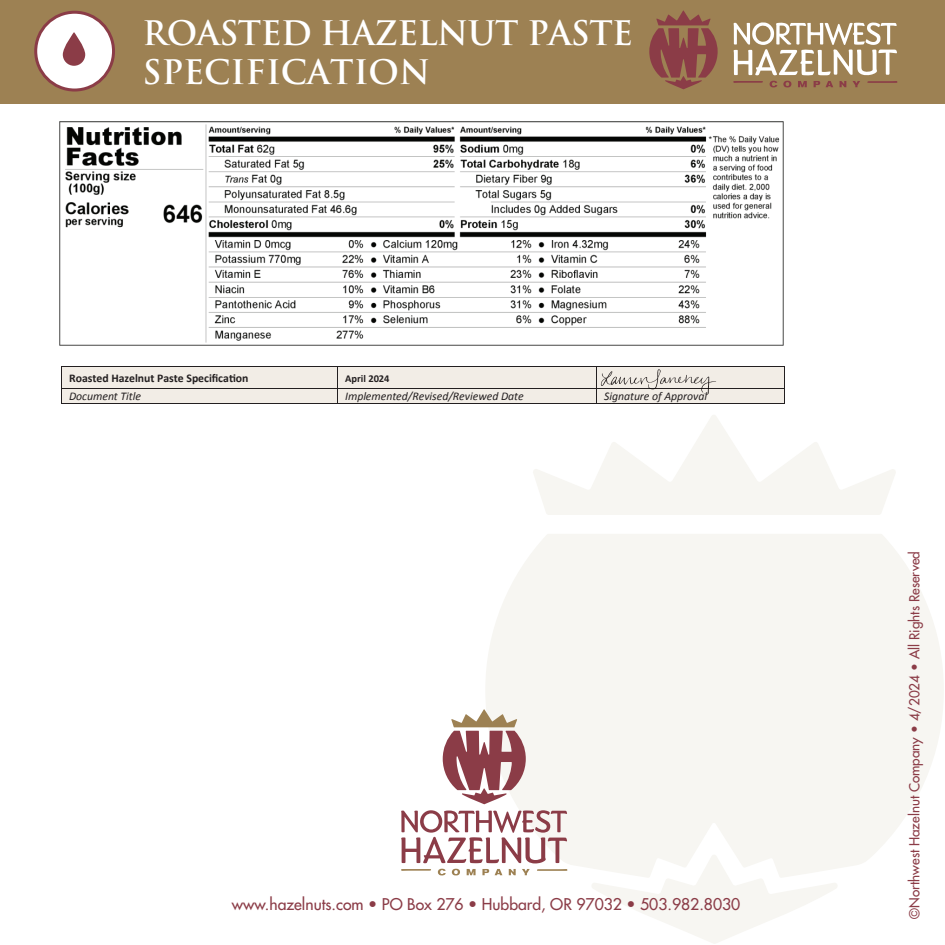
<style>
.page{position:relative;width:945px;height:945px;background:#fff}
.page>*{position:absolute;margin:0;border:0;box-sizing:border-box;transform-origin:0 0}
.t1{font:700 33px/39.6px "Trajan";letter-spacing:-.015em;color:#fff}
.t2{font:15.75px "Futura";color:#8b3c47}
.t3{font:13.5px "Futura";color:#8b3c47}
.t4{font:italic 11.7px "Calibri";letter-spacing:-.005em;color:#231f20}
.t5{font:700 11.7px "Calibri";color:#231f20}
.t6{font:700 10.5px "Calibri";color:#231f20}
</style>
<div class="page">
<svg style="left:486px;top:415px;width:458px;height:529px;fill:#f7f6f2"></svg>
<svg style="left:443px;top:709px;width:83px;height:95px"></svg>
<svg style="left:438px;top:869px;width:8px;height:6px"></svg>
<svg style="left:452px;top:869px;width:8px;height:6px"></svg>
<svg style="left:467px;top:869px;width:9px;height:6px"></svg>
<svg style="left:482px;top:869px;width:7px;height:6px"></svg>
<svg style="left:495px;top:869px;width:7px;height:6px"></svg>
<svg style="left:509px;top:869px;width:7px;height:6px"></svg>
<svg style="left:522px;top:869px;width:8px;height:6px"></svg>
<svg style="left:401px;top:869px;width:30px;height:2px"></svg>
<svg style="left:537px;top:869px;width:30px;height:2px"></svg>
<svg style="left:401px;top:810px;width:166px;height:53px"></svg>
<div style="left:0;top:0;width:945px;height:104px;background:#9d8153"></div>
<svg style="left:649px;top:10px;width:69px;height:79px"></svg>
<svg style="left:770px;top:81px;width:7px;height:6px"></svg>
<svg style="left:783px;top:81px;width:8px;height:6px"></svg>
<svg style="left:798px;top:81px;width:9px;height:6px"></svg>
<svg style="left:814px;top:81px;width:6px;height:6px"></svg>
<svg style="left:826px;top:81px;width:7px;height:6px"></svg>
<svg style="left:840px;top:81px;width:6px;height:6px"></svg>
<svg style="left:853px;top:81px;width:7px;height:6px"></svg>
<svg style="left:734px;top:22px;width:163px;height:53px"></svg>
<svg style="left:733px;top:81px;width:30px;height:2px"></svg>
<svg style="left:867px;top:81px;width:30px;height:2px"></svg>
<div style="left:36px;top:12px;width:78px;height:78px;background:#fff;border-radius:50%"></div>
<div style="left:34px;top:11px;width:81px;height:81px;border:3px solid #8b3c47;border-radius:50%"></div>
<svg style="left:63px;top:32px;width:22px;height:34px"></svg>
<img style="left:59px;top:121px;width:725px;height:225px">
<div style="left:61px;top:367px;width:723px;height:37px;background:#f2ede6"></div>
<hr style="left:62px;top:367px;width:275px;height:1px;background:#231f20">
<hr style="left:338px;top:367px;width:258px;height:1px;background:#231f20">
<hr style="left:597px;top:367px;width:187px;height:1px;background:#231f20">
<hr style="left:62px;top:388px;width:275px;height:1px;background:#231f20">
<hr style="left:338px;top:388px;width:258px;height:1px;background:#231f20">
<hr style="left:597px;top:388px;width:187px;height:1px;background:#231f20">
<svg style="left:61px;top:367px;width:1px;height:37px"></svg>
<hr style="left:62px;top:403px;width:275px;height:1px;background:#231f20">
<svg style="left:337px;top:367px;width:1px;height:37px"></svg>
<hr style="left:338px;top:403px;width:258px;height:1px;background:#231f20">
<svg style="left:596px;top:367px;width:1px;height:37px"></svg>
<hr style="left:597px;top:403px;width:187px;height:1px;background:#231f20">
<svg style="left:784px;top:367px;width:1px;height:37px"></svg>
<img style="left:600px;top:369px;width:116px;height:26px">
<h1 class="t1" style="left:143px;top:13px;width:492px">ROASTED HAZELNUT PASTE<br>SPECIFICATION</h1>
<p class="t5" style="left:69px;top:371px;width:181px">Roasted Hazelnut Paste Specification</p>
<p class="t6" style="left:345px;top:372px;width:46px">April 2024</p>
<p class="t4" style="left:69px;top:388px;width:73px">Document Title</p>
<p class="t4" style="left:345px;top:388px;width:180px">Implemented/Revised/Reviewed Date</p>
<p class="t4" style="left:604px;top:388px;width:104px">Signature of Approval</p>
<h2 class="t2" style="left:232px;top:895px;width:510px">www.hazelnuts.com • PO Box 276 • Hubbard, OR 97032 • 503.982.8030</h2>
<p class="t3" style="left:906px;top:919px;width:369px;rotate:-90deg">©Northwest Hazelnut Company • 4/2024 • All Rights Reserved</p>
</div>
